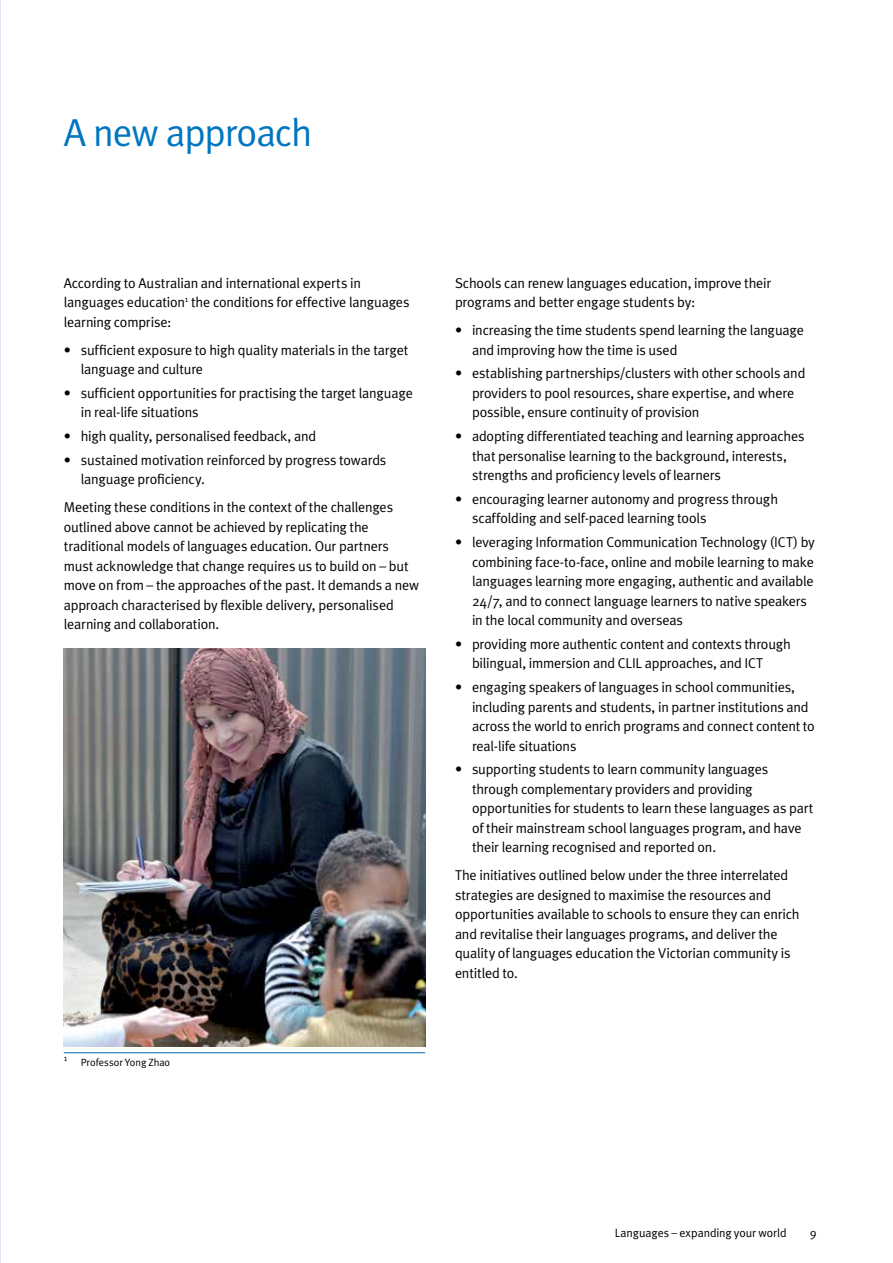
<style>
.page{position:relative;width:893px;height:1263px;background:#fff}
.page>*{position:absolute;margin:0;border:0;box-sizing:border-box;transform-origin:0 0}
.t1{font:39px "Meta Plus Normal";letter-spacing:-.03em;color:#0076c0}
.t2{font:14.25px/19.5px "Meta Plus Normal";letter-spacing:-.015em;color:#000}
.t3{font:12px "Meta Plus Normal";letter-spacing:-.005em;color:#000}
.t4{font:10.5px "Meta Plus Normal";color:#000}
.t5{font:8.25px "Meta Plus Normal";color:#000}
</style>
<div class="page">
<hr style="left:0;top:0;width:1px;height:1263px;background:#e0e6f4">
<img style="left:64px;top:649px;width:361px;height:397px">
<hr style="left:64px;top:1052px;width:361px;height:1px;background:#0067b1">
<h1 class="t1" style="left:64px;top:110px;width:250px">A new approach</h1>
<p class="t2" style="left:64px;top:273px;width:347px">According to Australian and international experts in languages education<sup>1</sup> the conditions for effective languages learning comprise:</p>
<p class="t2" style="left:81px;top:340px;width:329px;text-indent:-17px">• sufficient exposure to high quality materials in the target language and culture</p>
<p class="t2" style="left:81px;top:383px;width:334px;text-indent:-17px">• sufficient opportunities for practising the target language in real-life situations</p>
<p class="t2" style="left:64px;top:426px;width:254px">• high quality, personalised feedback, and</p>
<p class="t2" style="left:81px;top:450px;width:307px;text-indent:-17px">• sustained motivation reinforced by progress towards language proficiency.</p>
<p class="t2" style="left:64px;top:498px;width:357px">Meeting these conditions in the context of the challenges outlined above cannot be achieved by replicating the traditional models of languages education. Our partners must acknowledge that change requires us to build on – but move on from – the approaches of the past. It demands a new approach characterised by flexible delivery, personalised learning and collaboration.</p>
<p class="t5" style="left:64px;top:1053px;width:5px">1</p>
<p class="t4" style="left:81px;top:1056px;width:91px">Professor Yong Zhao</p>
<p class="t2" style="left:455px;top:273px;width:318px">Schools can renew languages education, improve their programs and better engage students by:</p>
<p class="t2" style="left:472px;top:320px;width:334px;text-indent:-17px">• increasing the time students spend learning the language and improving how the time is used</p>
<p class="t2" style="left:472px;top:363px;width:335px;text-indent:-17px">• establishing partnerships/clusters with other schools and providers to pool resources, share expertise, and where possible, ensure continuity of provision</p>
<p class="t2" style="left:472px;top:426px;width:334px;text-indent:-17px">• adopting differentiated teaching and learning approaches that personalise learning to the background, interests, strengths and proficiency levels of learners</p>
<p class="t2" style="left:472px;top:489px;width:307px;text-indent:-17px">• encouraging learner autonomy and progress through scaffolding and self-paced learning tools</p>
<p class="t2" style="left:472px;top:532px;width:344px;text-indent:-17px">• leveraging Information Communication Technology (ICT) by combining face-to-face, online and mobile learning to make languages learning more engaging, authentic and available 24/7, and to connect language learners to native speakers in the local community and overseas</p>
<p class="t2" style="left:472px;top:634px;width:320px;text-indent:-17px">• providing more authentic content and contexts through bilingual, immersion and CLIL approaches, and ICT</p>
<p class="t2" style="left:472px;top:677px;width:344px;text-indent:-17px">• engaging speakers of languages in school communities, including parents and students, in partner institutions and across the world to enrich programs and connect content to real-life situations</p>
<p class="t2" style="left:472px;top:759px;width:343px;text-indent:-17px">• supporting students to learn community languages through complementary providers and providing opportunities for students to learn these languages as part of their mainstream school languages program, and have their learning recognised and reported on.</p>
<p class="t2" style="left:455px;top:865px;width:346px">The initiatives outlined below under the three interrelated strategies are designed to maximise the resources and opportunities available to schools to ensure they can enrich and revitalise their languages programs, and deliver the quality of languages education the Victorian community is entitled to.</p>
<p class="t3" style="left:615px;top:1225px;width:173px">Languages – expanding your world</p>
<p class="t3" style="left:810px;top:1225px;width:8px">9</p>
</div>
